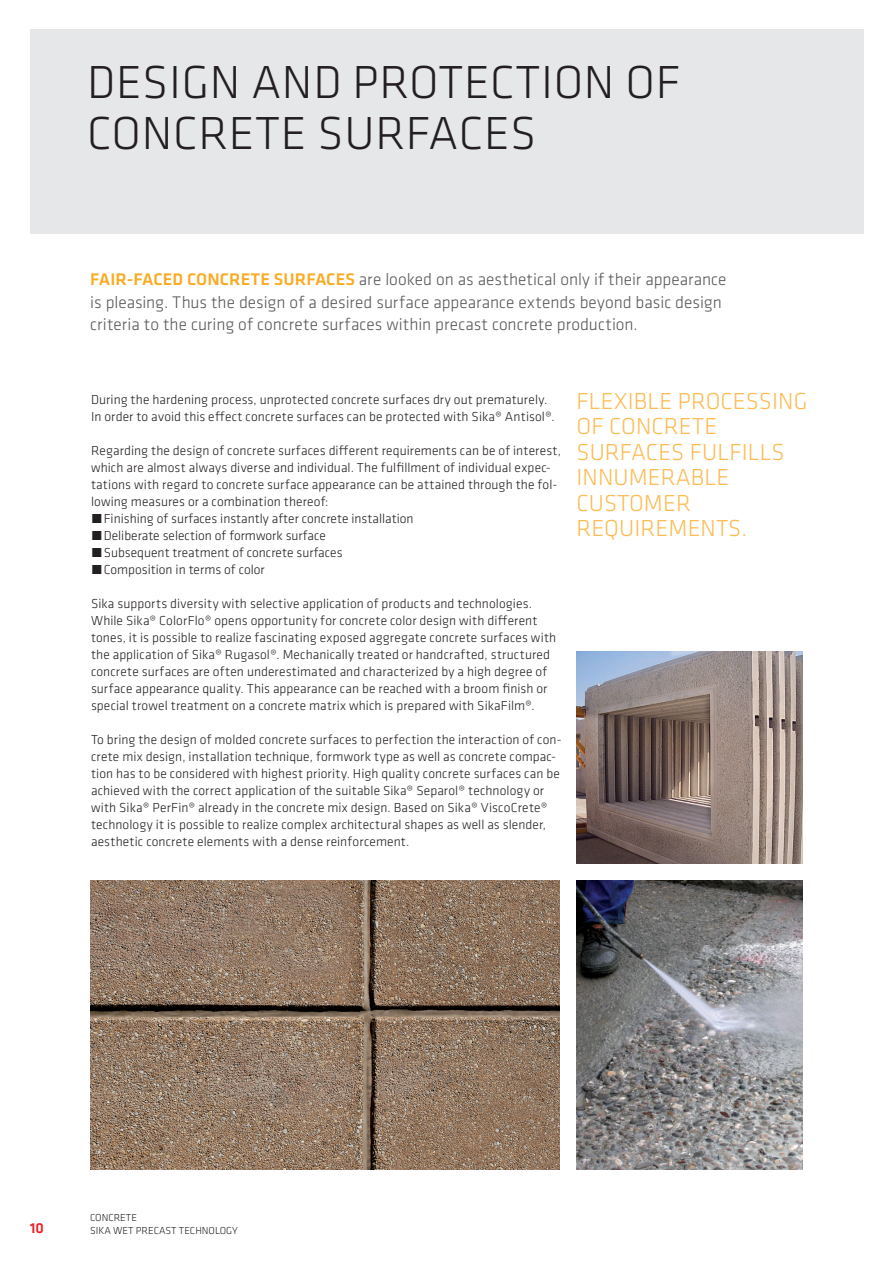
<style>
.page{position:relative;width:893px;height:1263px;background:#fff}
.page>*{position:absolute;margin:0;border:0;box-sizing:border-box;transform-origin:0 0}
.SI_Klavica_HL1{font:300 48px/51px "Klavika";letter-spacing:.015em;color:#231f20}
.SI_Klavica_Zitat{font:300 24px/25.5px "Klavika";letter-spacing:.005em;color:#fcbb53}
.SI__Klavica_Lead{font:300 17.4px/22.6px "Klavika";color:#57585a}
.t1{font:500 15px "Klavika";color:#ee1d23}
.SI_Klavika_copy{font:300 13.5px/17px "Klavika";letter-spacing:.005em;color:#231f20}
.t2{font:300 10.5px/12.6px "Klavika";color:#231f20}
.s1{font-weight:500;color:#faab24}
</style>
<div class="page">
<div style="left:30px;top:30px;width:833px;height:204px;background:#e6e7e9"></div>
<img style="left:576px;top:880px;width:226px;height:289px">
<img style="left:91px;top:880px;width:468px;height:289px">
<img style="left:576px;top:652px;width:226px;height:211px">
<p class="SI_Klavica_HL1" style="left:87px;top:56px;width:595px">DESIGN AND PROTECTION OF<br>CONCRETE SURFACES</p>
<p class="SI__Klavica_Lead" style="left:90px;top:268px;width:638px"><span class="s1">FAIR-FACED CONCRETE SURFACES</span> are looked on as aesthetical only if their appearance is pleasing. Thus the design of a desired surface appearance extends beyond basic design criteria to the curing of concrete surfaces within precast concrete production.</p>
<p class="SI_Klavika_copy" style="left:91px;top:391px;width:465px">During the hardening process, unprotected concrete surfaces dry out prematurely.<br>In order to avoid this effect concrete surfaces can be protected with Sika® Antisol®.</p>
<p class="SI_Klavika_copy" style="left:91px;top:442px;width:472px">Regarding the design of concrete surfaces different requirements can be of interest, which are almost always diverse and individual. The fulfillment of individual expec&shy;tations with regard to concrete surface appearance can be attained through the fol&shy;lowing measures or a combination thereof:</p>
<p class="SI_Klavika_copy" style="left:91px;top:510px;width:324px">́Finishing of surfaces instantly after concrete installation</p>
<p class="SI_Klavika_copy" style="left:91px;top:527px;width:236px">́Deliberate selection of formwork surface</p>
<p class="SI_Klavika_copy" style="left:91px;top:544px;width:253px">́Subsequent treatment of concrete surfaces</p>
<p class="SI_Klavika_copy" style="left:91px;top:561px;width:175px">́Composition in terms of color</p>
<p class="SI_Klavika_copy" style="left:91px;top:595px;width:467px">Sika supports diversity with selective application of products and technologies.<br>While Sika® ColorFlo® opens opportunity for concrete color design with different tones, it is possible to realize fascinating exposed aggregate concrete surfaces with the application of Sika® Rugasol®. Mechanically treated or handcrafted, structured concrete surfaces are often underestimated and characterized by a high degree of surface appearance quality. This appearance can be reached with a broom finish or special trowel treatment on a concrete matrix which is prepared with SikaFilm®.</p>
<p class="SI_Klavika_copy" style="left:91px;top:731px;width:472px">To bring the design of molded concrete surfaces to perfection the interaction of con&shy;crete mix design, installation technique, formwork type as well as concrete compac&shy;tion has to be considered with highest priority. High quality concrete surfaces can be achieved with the correct application of the suitable Sika® Separol® technology or with Sika® PerFin® already in the concrete mix design. Based on Sika® ViscoCrete® technology it is possible to realize complex architectural shapes as well as slender, aesthetic concrete elements with a dense reinforcement.</p>
<p class="SI_Klavica_Zitat" style="left:576px;top:388px;width:232px">FLEXIBLE PROCESSING<br>OF CONCRETE<br>SURFACES FULFILLS<br>INNUMERABLE<br>CUSTOMER<br>REQUIREMENTS.</p>
<p class="t1" style="left:30px;top:1218px;width:16px">10</p>
<p class="t2" style="left:90px;top:1211px;width:149px">CONCRETE<br>SIKA WET PRECAST TECHNOLOGY</p>
</div>
